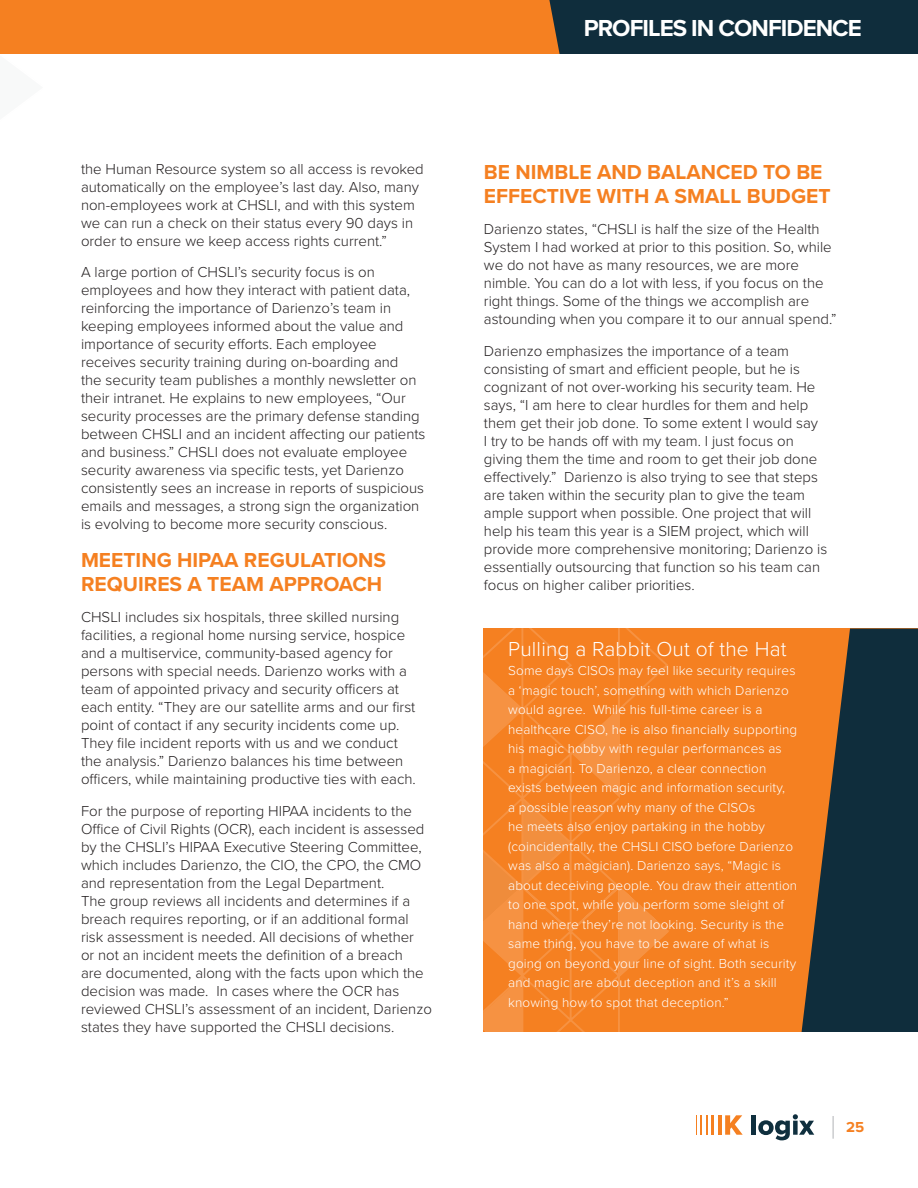
<style>
.page{position:relative;width:918px;height:1188px;background:#fff}
.page>*{position:absolute;margin:0;border:0;box-sizing:border-box;transform-origin:0 0}
.t1{font:700 24px "Proxima Nova";letter-spacing:-.04em;color:#fff}
.Body_Text{font:700 21px/24px "Proxima Nova";color:#f58021}
.Pull_Quote__2__Orang{font:300 21px "Proxima Nova";letter-spacing:.01em;color:#fff}
.Body_Text-2{font:300 15px/18px "Proxima Nova";color:#231f20}
.t2{font:700 15px "Proxima Nova";color:#f58021}
.Pull_Quote__2__Orang-2{font:300 13.5px/19.5px "Proxima Nova";letter-spacing:.01em;color:#fff}
</style>
<div class="page">
<svg style="left:833px;top:1116px;width:1px;height:23px"></svg>
<svg style="left:725px;top:1115px;width:18px;height:20px"></svg>
<div style="left:751px;top:1115px;width:5px;height:20px;background:#0f2f3e"></div>
<svg style="left:758px;top:1114px;width:56px;height:26px"></svg>
<hr style="left:718px;top:1115px;width:3px;height:20px;background:#f58021">
<hr style="left:711px;top:1115px;width:3px;height:20px;background:#f58021">
<hr style="left:706px;top:1115px;width:2px;height:20px;background:#f58021">
<hr style="left:700px;top:1115px;width:2px;height:20px;background:#f58021">
<svg style="left:696px;top:1115px;width:1px;height:20px"></svg>
<div style="left:0;top:0;width:641px;height:54px;background:#f58021"></div>
<div style="left:600px;top:0;width:318px;height:54px;background:#0f2d3c"></div>
<svg style="left:549px;top:0;width:51px;height:54px;background:#273539"></svg>
<div style="left:484px;top:628px;width:356px;height:404px;background:#f58021"></div>
<svg style="left:484px;top:629px;width:186px;height:403px;background:#f48327"></svg>
<svg style="left:802px;top:629px;width:116px;height:403px;background:#3e3e36"></svg>
<p class="Body_Text-2" style="left:81px;top:160px;width:344px">the Human Resource system so all access is revoked automatically on the employee’s last day. Also, many non-employees work at CHSLI, and with this system we can run a check on their status every 90 days in order to ensure we keep access rights current.”</p>
<p class="Body_Text-2" style="left:81px;top:264px;width:346px">A large portion of CHSLI’s security focus is on employees and how they interact with patient data, reinforcing the importance of Darienzo’s team in keeping employees informed about the value and importance of security efforts. Each employee receives security training during on-boarding and<br>the security team publishes a monthly newsletter on their intranet. He explains to new employees, “Our security processes are the primary defense standing between CHSLI and an incident affecting our patients and business.” CHSLI does not evaluate employee security awareness via specific tests, yet Darienzo consistently sees an increase in reports of suspicious emails and messages, a strong sign the organization is evolving to become more security conscious.</p>
<p class="Body_Text" style="left:81px;top:549px;width:307px">MEETING HIPAA REGULATIONS<br>REQUIRES A TEAM APPROACH</p>
<p class="Body_Text-2" style="left:81px;top:609px;width:336px">CHSLI includes six hospitals, three skilled nursing facilities, a regional home nursing service, hospice and a multiservice, community-based agency for persons with special needs. Darienzo works with a team of appointed privacy and security officers at each entity. “They are our satellite arms and our first point of contact if any security incidents come up.<br>They file incident reports with us and we conduct the analysis.” Darienzo balances his time between officers, while maintaining productive ties with each.</p>
<p class="Body_Text-2" style="left:81px;top:802px;width:352px">For the purpose of reporting HIPAA incidents to the Office of Civil Rights (OCR), each incident is assessed by the CHSLI’s HIPAA Executive Steering Committee, which includes Darienzo, the CIO, the CPO, the CMO and representation from the Legal Department.<br>The group reviews all incidents and determines if a breach requires reporting, or if an additional formal risk assessment is needed. All decisions of whether<br>or not an incident meets the definition of a breach<br>are documented, along with the facts upon which the decision was made. In cases where the OCR has reviewed CHSLI’s assessment of an incident, Darienzo states they have supported the CHSLI decisions.</p>
<p class="t1" style="left:584px;top:14px;width:280px">PROFILES IN CONFIDENCE</p>
<p class="Body_Text" style="left:484px;top:160px;width:348px">BE NIMBLE AND BALANCED TO BE<br>EFFECTIVE WITH A SMALL BUDGET</p>
<p class="Body_Text-2" style="left:484px;top:220px;width:354px">Darienzo states, “CHSLI is half the size of the Health System I had worked at prior to this position. So, while we do not have as many resources, we are more nimble. You can do a lot with less, if you focus on the right things. Some of the things we accomplish are astounding when you compare it to our annual spend.”</p>
<p class="Body_Text-2" style="left:484px;top:342px;width:345px">Darienzo emphasizes the importance of a team consisting of smart and efficient people, but he is cognizant of not over-working his security team. He says, “I am here to clear hurdles for them and help them get their job done. To some extent I would say<br>I try to be hands off with my team. I just focus on giving them the time and room to get their job done effectively.” Darienzo is also trying to see that steps are taken within the security plan to give the team ample support when possible. One project that will help his team this year is a SIEM project, which will provide more comprehensive monitoring; Darienzo is essentially outsourcing that function so his team can focus on higher caliber priorities.</p>
<p class="Pull_Quote__2__Orang" style="left:508px;top:636px;width:280px">Pulling a Rabbit Out of the Hat</p>
<p class="Pull_Quote__2__Orang-2" style="left:508px;top:661px;width:291px">Some days CISOs may feel like security requires a ‘magic touch’, something with which Darienzo would agree. While his full-time career is a healthcare CISO, he is also financially supporting his magic hobby with regular performances as<br>a magician. To Darienzo, a clear connection exists between magic and information security,<br>a possible reason why many of the CISOs<br>he meets also enjoy partaking in the hobby (coincidentally, the CHSLI CISO before Darienzo was also a magician). Darienzo says, “Magic is about deceiving people. You draw their attention to one spot, while you perform some sleight of hand where they’re not looking. Security is the same thing, you have to be aware of what is going on beyond your line of sight. Both security and magic are about deception and it’s a skill knowing how to spot that deception.”</p>
<p class="t2" style="left:846px;top:1118px;width:20px">25</p>
</div>
